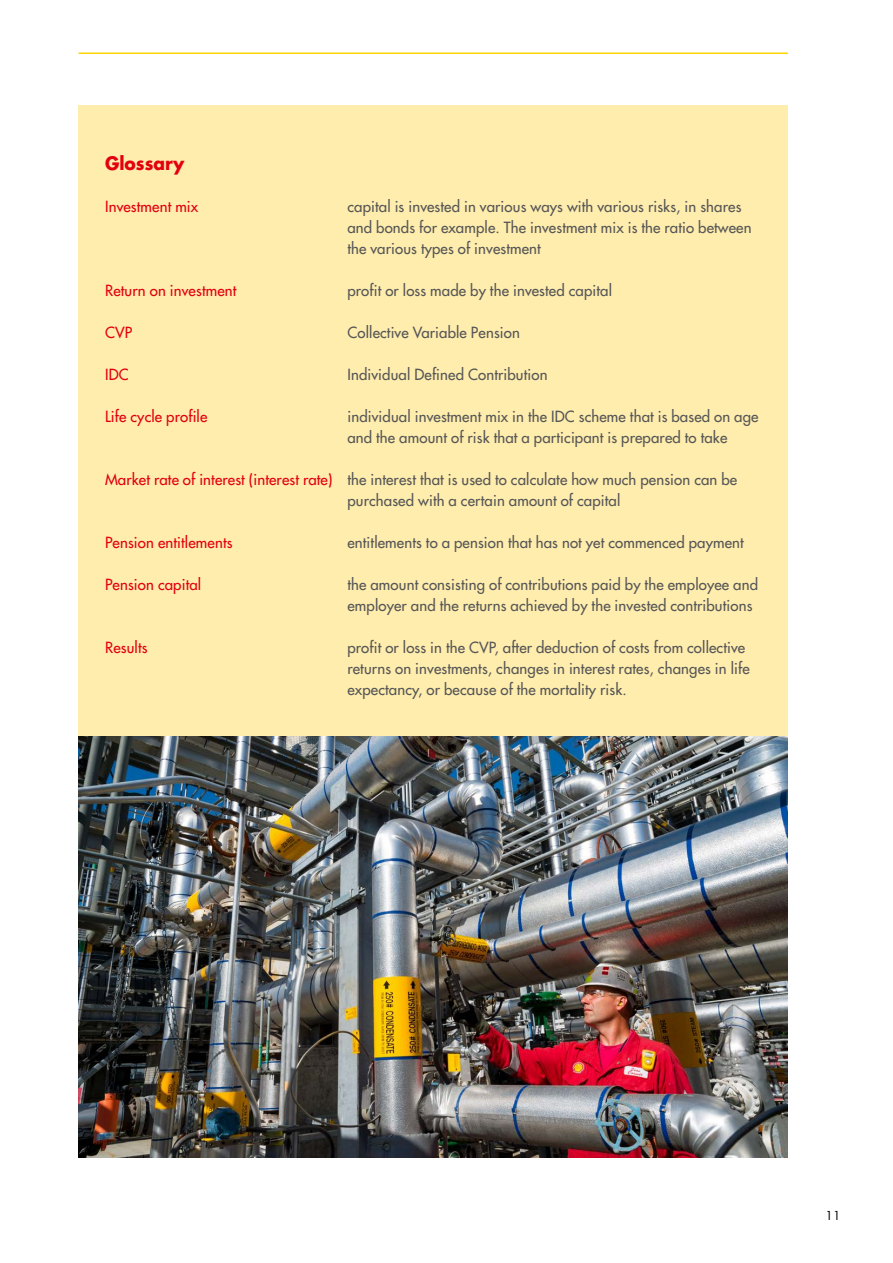
<style>
.page{position:relative;width:893px;height:1263px;background:#fff}
.page>*{position:absolute;margin:0;border:0;box-sizing:border-box;transform-origin:0 0}
.t1{font:700 18px "Futura Std";color:#e3000f;scale:.95 1}
.t2{font:500 15px/21px "Futura Std";letter-spacing:.01em;color:#565656}
.t3{font:500 15px "Futura Std";letter-spacing:.01em;color:#e3000f}
.t4{font:12px "Futura Std";color:#000}
.s1{color:#e3000f}
</style>
<div class="page">
<div style="left:79px;top:105px;width:709px;height:1053px;background:#ffedae"></div>
<hr style="left:79px;top:53px;width:709px;height:1px;background:#ffd300">
<img style="left:79px;top:737px;width:708px;height:421px">
<p class="t1" style="left:105px;top:151px;width:85px">Glossary</p>
<p class="t3" style="left:105px;top:197px;width:95px">Investment mix</p>
<p class="t2" style="left:347px;top:196px;width:406px">capital is invested in various ways with various risks, in shares and bonds for example. The investment mix is the ratio between the various types of investment</p>
<p class="t3" style="left:105px;top:281px;width:133px">Return on investment</p>
<p class="t2" style="left:347px;top:280px;width:266px">profit or loss made by the invested capital</p>
<p class="t3" style="left:105px;top:323px;width:29px">CVP</p>
<p class="t2" style="left:347px;top:322px;width:174px">Collective Variable Pension</p>
<p class="t3" style="left:105px;top:365px;width:25px">IDC</p>
<p class="t2" style="left:347px;top:364px;width:202px">Individual Defined Contribution</p>
<p class="t3" style="left:105px;top:407px;width:104px">Life cycle profile</p>
<p class="t2" style="left:347px;top:406px;width:413px">individual investment mix in the IDC scheme that is based on age and the amount of risk that a participant is prepared to take</p>
<p class="t2" style="left:347px;top:469px;width:391px;text-indent:-242px"><span class="s1">Market rate of interest (interest rate)</span> the interest that is used to calculate how much pension can be purchased with a certain amount of capital</p>
<p class="t3" style="left:105px;top:533px;width:129px">Pension entitlements</p>
<p class="t2" style="left:347px;top:532px;width:398px">entitlements to a pension that has not yet commenced payment</p>
<p class="t3" style="left:105px;top:575px;width:98px">Pension capital</p>
<p class="t2" style="left:347px;top:574px;width:412px">the amount consisting of contributions paid by the employee and employer and the returns achieved by the invested contributions</p>
<p class="t3" style="left:105px;top:638px;width:44px">Results</p>
<p class="t2" style="left:347px;top:637px;width:404px">profit or loss in the CVP, after deduction of costs from collective returns on investments, changes in interest rates, changes in life expectancy, or because of the mortality risk.</p>
<p class="t4" style="left:826px;top:1208px;width:16px">11</p>
</div>
